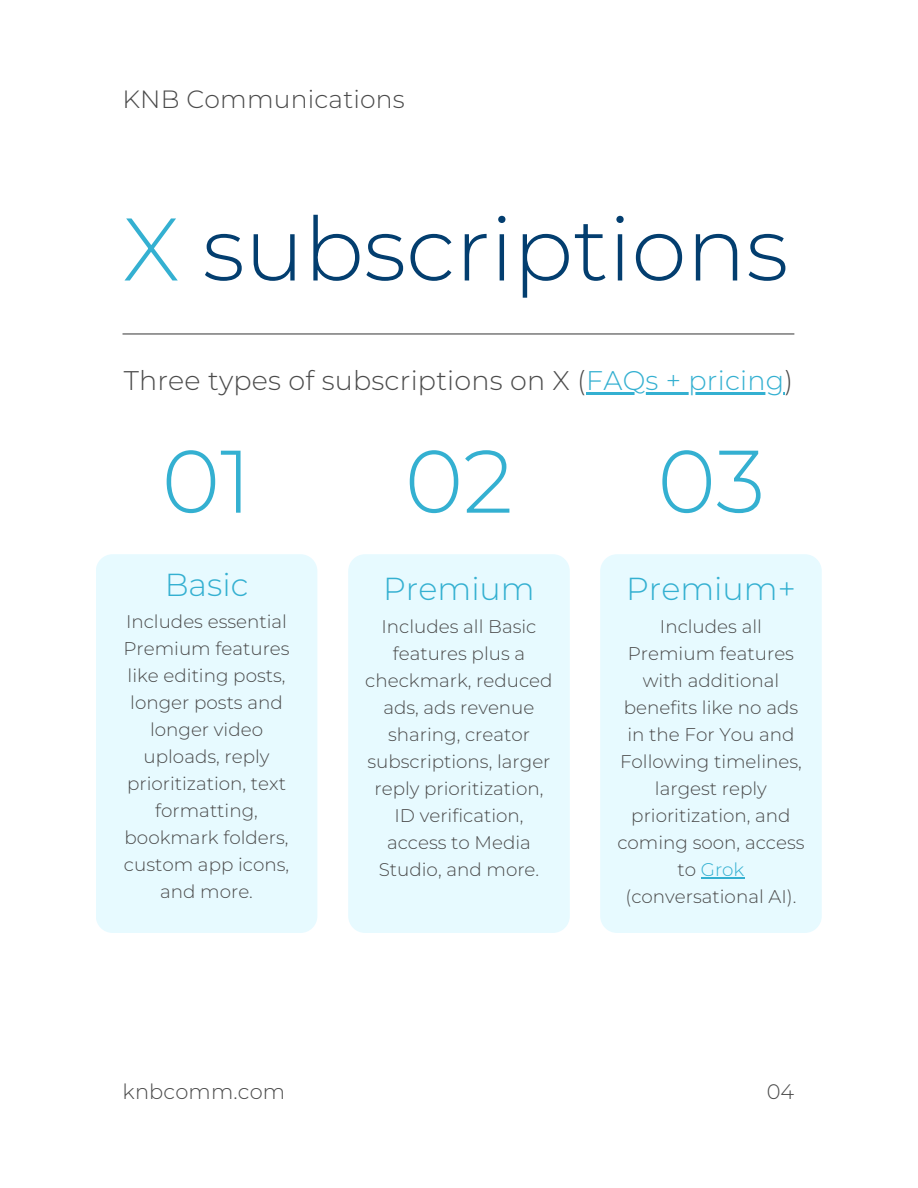
<style>
.page{position:relative;width:918px;height:1188px;background:#fff}
.page>*{position:absolute;margin:0;border:0;box-sizing:border-box;transform-origin:0 0}
.t1{font:300 88.65px "Montserrat";color:#033e6f}
.t2{font:300 88.65px "Montserrat";color:#34b0d1}
.t3{font:300 31.8px "Montserrat";color:#34b0d1}
.t4{font:300 27px "Montserrat";letter-spacing:.01em;color:#4b4b4b}
.t5{font:300 25.05px "Montserrat";letter-spacing:.01em;color:#4b4b4b}
.t6{font:300 21px "Montserrat";letter-spacing:.01em;color:#4b4b4b}
.t7{font:300 18.3px/27px "Montserrat";color:#4b4b4b;text-align:center}
.s1{color:#34b0d1}
</style>
<div class="page">
<hr style="left:123px;top:333px;width:671px;height:2px;background:#4b4b4b">
<hr style="left:586px;top:392px;width:198px;height:3px;background:#34b0d1">
<div style="left:96px;top:554px;width:221px;height:379px;background:#e7faff;border-radius:17px"></div>
<div style="left:348px;top:554px;width:222px;height:379px;background:#e7faff;border-radius:17px"></div>
<div style="left:600px;top:554px;width:222px;height:379px;background:#e7faff;border-radius:17px"></div>
<hr style="left:701px;top:877px;width:43px;height:1px;background:#34b0d1">
<p class="t5" style="left:123px;top:84px;width:284px">KNB Communications</p>
<p class="t1" style="left:123px;top:195px;width:667px"><span class="s1">X</span> subscriptions</p>
<p class="t4" style="left:124px;top:364px;width:671px">Three types of subscriptions on X (<span class="s1">FAQs + pricing</span>)</p>
<p class="t2" style="left:162px;top:427px;width:91px">01</p>
<p class="t2" style="left:405px;top:427px;width:110px">02</p>
<p class="t2" style="left:658px;top:427px;width:109px">03</p>
<p class="t3" style="left:165px;top:565px;width:85px">Basic</p>
<p class="t7" style="left:123px;top:608px;width:168px">Includes essential<br>Premium features like editing posts, longer posts and longer video uploads, reply prioritization, text formatting, bookmark folders, custom app icons, and more.</p>
<p class="t3" style="left:383px;top:570px;width:153px">Premium</p>
<p class="t7" style="left:365px;top:613px;width:189px">Includes all Basic features plus a checkmark, reduced ads, ads revenue sharing, creator subscriptions, larger reply prioritization,<br>ID verification, access to Media<br>Studio, and more.</p>
<p class="t3" style="left:626px;top:570px;width:171px">Premium+</p>
<p class="t7" style="left:617px;top:613px;width:189px">Includes all<br>Premium features with additional benefits like no ads in the For You and<br>Following timelines, largest reply prioritization, and coming soon, access to <span class="s1">Grok </span>(conversational AI).</p>
<p class="t6" style="left:123px;top:1078px;width:164px">knbcomm.com</p>
<p class="t6" style="left:767px;top:1078px;width:29px">04</p>
</div>
